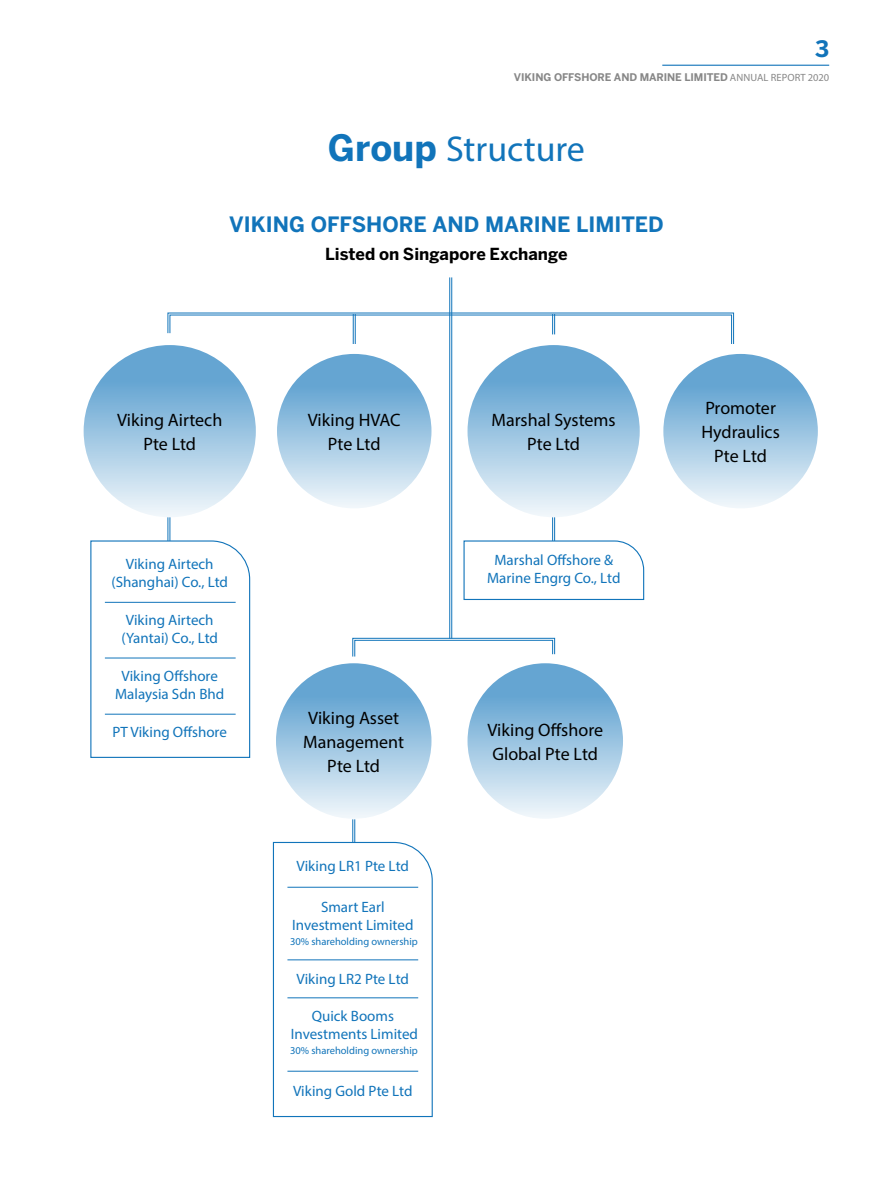
<style>
.page{position:relative;width:893px;height:1191px;background:#fff}
.page>*{position:absolute;margin:0;border:0;box-sizing:border-box;transform-origin:0 0}
.t1{font:36px "Myriad Pro";color:#1174ba}
.t2{font:700 22.5px "Benton Sans";color:#1174ba}
.t3{font:700 21px "Benton Sans";color:#1174ba}
.t4{font:18px/24px "Myriad Pro";color:#000;text-align:center}
.t5{font:700 16.5px "Benton Sans";color:#000}
.t6{font:15px/18px "Myriad Pro";color:#1174ba;text-align:center}
.t7{font:10.5px "Myriad Pro";color:#1174ba}
.t8{font:700 10.5px "Benton Sans";letter-spacing:-.01em;color:#878787}
.s1{font-family:"Myriad Pro";font-weight:400}
.s2{font-family:"Benton Sans";font-weight:700}
</style>
<div class="page">
<svg style="left:272px;top:841px;width:161px;height:276px"></svg>
<hr style="left:287px;top:887px;width:131px;height:1px;background:#1174ba">
<hr style="left:287px;top:959px;width:131px;height:1px;background:#1174ba">
<hr style="left:287px;top:997px;width:131px;height:1px;background:#1174ba">
<hr style="left:287px;top:1070px;width:131px;height:1px;background:#1174ba">
<div style="left:276px;top:663px;width:155px;height:156px;background:linear-gradient(to bottom,#4e98cb,#ebf3f9);border-radius:50%"></div>
<div style="left:277px;top:354px;width:154px;height:154px;background:linear-gradient(to bottom,#4e97cb,#ebf3f9);border-radius:50%"></div>
<div style="left:467px;top:345px;width:173px;height:172px;background:linear-gradient(to bottom,#4f98cc,#ebf3f9);border-radius:50%"></div>
<div style="left:663px;top:354px;width:155px;height:154px;background:linear-gradient(to bottom,#4f98cb,#eaf3f9);border-radius:50%"></div>
<div style="left:84px;top:345px;width:172px;height:172px;background:linear-gradient(to bottom,#4e98cb,#ebf3f9);border-radius:50%"></div>
<hr style="left:451px;top:277px;width:1px;height:361px;background:#1174ba">
<hr style="left:449px;top:277px;width:1px;height:361px;background:#1174ba">
<svg style="left:90px;top:517px;width:161px;height:241px"></svg>
<svg style="left:352px;top:819px;width:3px;height:24px"></svg>
<svg style="left:463px;top:517px;width:182px;height:83px"></svg>
<div style="left:467px;top:663px;width:156px;height:156px;background:linear-gradient(to bottom,#4f98cc,#ebf3f9);border-radius:50%"></div>
<svg style="left:167px;top:312px;width:568px;height:33px"></svg>
<hr style="left:355px;top:314px;width:1px;height:30px;background:#1174ba">
<hr style="left:353px;top:314px;width:1px;height:30px;background:#1174ba">
<svg style="left:352px;top:637px;width:204px;height:20px"></svg>
<hr style="left:662px;top:65px;width:167px;height:1px;background:#1174ba">
<h2 class="t2" style="left:815px;top:36px;width:16px">3</h2>
<p class="t8" style="left:514px;top:71px;width:317px">VIKING OFFSHORE AND MARINE LIMITED <span class="s1">ANNUAL REPORT 2020</span></p>
<h1 class="t1" style="left:328px;top:127px;width:259px"><span class="s2">Group</span> Structure</h1>
<h3 class="t3" style="left:229px;top:212px;width:436px">VIKING OFFSHORE AND MARINE LIMITED</h3>
<p class="t5" style="left:325px;top:244px;width:244px">Listed on Singapore Exchange</p>
<p class="t4" style="left:117px;top:407px;width:107px">Viking Airtech<br>Pte Ltd</p>
<p class="t4" style="left:308px;top:407px;width:94px">Viking HVAC<br>Pte Ltd</p>
<p class="t4" style="left:491px;top:407px;width:126px">Marshal Systems<br>Pte Ltd</p>
<p class="t4" style="left:701px;top:395px;width:80px">Promoter<br>Hydraulics<br>Pte Ltd</p>
<p class="t6" style="left:111px;top:555px;width:118px">Viking Airtech (Shanghai) Co., Ltd</p>
<p class="t6" style="left:121px;top:611px;width:98px">Viking Airtech (Yantai) Co., Ltd</p>
<p class="t6" style="left:115px;top:666px;width:111px">Viking Offshore<br>Malaysia Sdn Bhd</p>
<p class="t6" style="left:113px;top:723px;width:116px">PT Viking Offshore</p>
<p class="t4" style="left:303px;top:705px;width:102px">Viking Asset<br>Management<br>Pte Ltd</p>
<p class="t6" style="left:297px;top:857px;width:114px">Viking LR1 Pte Ltd</p>
<p class="t6" style="left:292px;top:897px;width:123px">Smart Earl<br>Investment Limited</p>
<p class="t7" style="left:290px;top:934px;width:129px">30% shareholding ownership</p>
<p class="t6" style="left:297px;top:969px;width:114px">Viking LR2 Pte Ltd</p>
<p class="t6" style="left:291px;top:1007px;width:129px">Quick Booms<br>Investments Limited</p>
<p class="t7" style="left:290px;top:1044px;width:129px">30% shareholding ownership</p>
<p class="t6" style="left:293px;top:1081px;width:121px">Viking Gold Pte Ltd</p>
<p class="t6" style="left:487px;top:550px;width:135px">Marshal Offshore &amp;<br>Marine Engrg Co., Ltd</p>
<p class="t4" style="left:487px;top:717px;width:117px;text-align:left">Viking Offshore<br>Global Pte Ltd</p>
</div>
